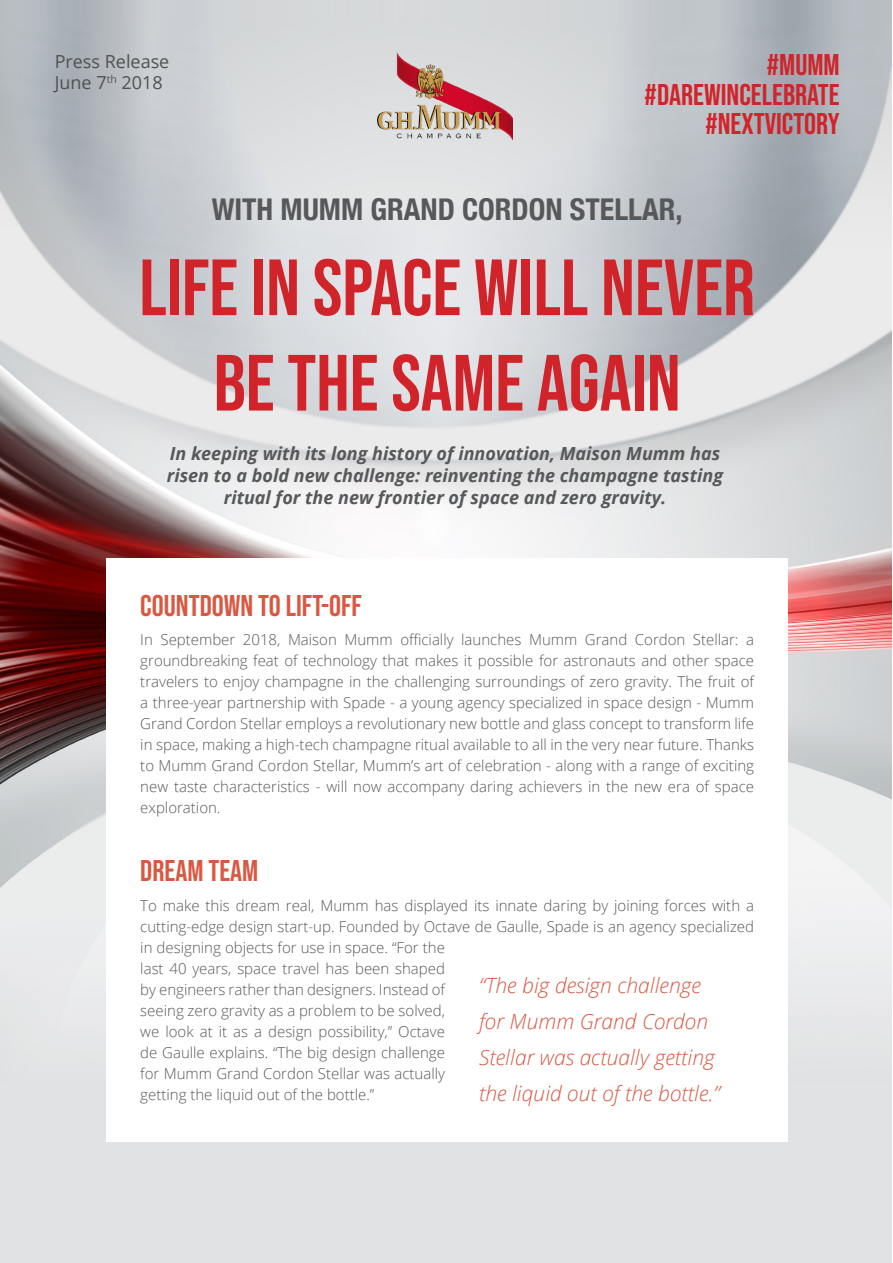
<style>
.page{position:relative;width:893px;height:1263px;background:#fff}
.page>*{position:absolute;margin:0;border:0;box-sizing:border-box;transform-origin:0 0}
.t1{font:79.5px "Bebas Neue";color:#d1232a}
.t2{font:30px "Bebas Neue";color:#d1232a}
.t3{font:30px "Bebas Neue";color:#d95842}
.t4{font:700 condensed 30px "Helvetica Neue";color:#57585a}
.t5{font:italic 300 21px/36px "Open Sans";color:#d95842}
.t6{font:italic 700 18px/21.6px "Open Sans";color:#57585a;text-align:center}
.t7{font:18px "Open Sans";color:#4f5252}
.t8{font:300 15px/21px "Open Sans";color:#57585a;text-align:justify}
</style>
<div class="page">
<img style="left:0;top:0;width:891px;height:1084px">
<img style="left:377px;top:53px;width:136px;height:87px">
<div style="left:0;top:1084px;width:891px;height:179px;background:#e1e2e4"></div>
<div style="left:106px;top:558px;width:682px;height:584px;background:#fff"></div>
<p class="t7" style="left:55px;top:49px;width:116px">Press Release</p>
<p class="t7" style="left:55px;top:71px;width:109px">June 7<sup>th</sup> 2018</p>
<p class="t2" style="left:767px;top:48px;width:74px">#MUMM</p>
<p class="t2" style="left:645px;top:78px;width:197px">#DAREWINCELEBRATE</p>
<p class="t2" style="left:705px;top:107px;width:136px">#NEXTVICTORY</p>
<p class="t4" style="left:212px;top:184px;width:472px">WITH MUMM GRAND CORDON STELLAR,</p>
<p class="t1" style="left:139px;top:243px;width:617px">LIFE IN SPACE WILL NEVER</p>
<p class="t1" style="left:214px;top:338px;width:469px">BE THE SAME AGAIN</p>
<p class="t6" style="left:167px;top:443px;width:558px">In keeping with its long history of innovation, Maison Mumm has risen to a bold new challenge: reinventing the champagne tasting ritual for the new frontier of space and zero gravity.</p>
<p class="t3" style="left:140px;top:588px;width:223px">COUNTDOWN TO LIFT-OFF</p>
<p class="t8" style="left:140px;top:629px;width:615px">In September 2018, Maison Mumm officially launches Mumm Grand Cordon Stellar: a groundbreaking feat of technology that makes it possible for astronauts and other space travelers to enjoy champagne in the challenging surroundings of zero gravity. The fruit of a three-year partnership with Spade - a young agency specialized in space design - Mumm Grand Cordon Stellar employs a revolutionary new bottle and glass concept to transform life in space, making a high-tech champagne ritual available to all in the very near future. Thanks to Mumm Grand Cordon Stellar, Mumm’s art of celebration - along with a range of exciting new taste characteristics - will now accompany daring achievers in the new era of space exploration.</p>
<p class="t3" style="left:140px;top:854px;width:120px">DREAM TEAM</p>
<p class="t8" style="left:140px;top:894px;width:615px;text-align:left">To make this dream real, Mumm has displayed its innate daring by joining forces with a cutting-edge design start-up. Founded by Octave de Gaulle, Spade is an agency specialized in designing objects for use in space. “For the<br>last 40 years, space travel has been shaped<br>by engineers rather than designers. Instead of<br>seeing zero gravity as a problem to be solved,<br>we look at it as a design possibility,” Octave<br>de Gaulle explains. “The big design challenge<br>for Mumm Grand Cordon Stellar was actually<br>getting the liquid out of the bottle.”</p>
<p class="t5" style="left:479px;top:967px;width:243px">“The big design challenge for Mumm Grand Cordon<br>Stellar was actually getting the liquid out of the bottle.”</p>
</div>
